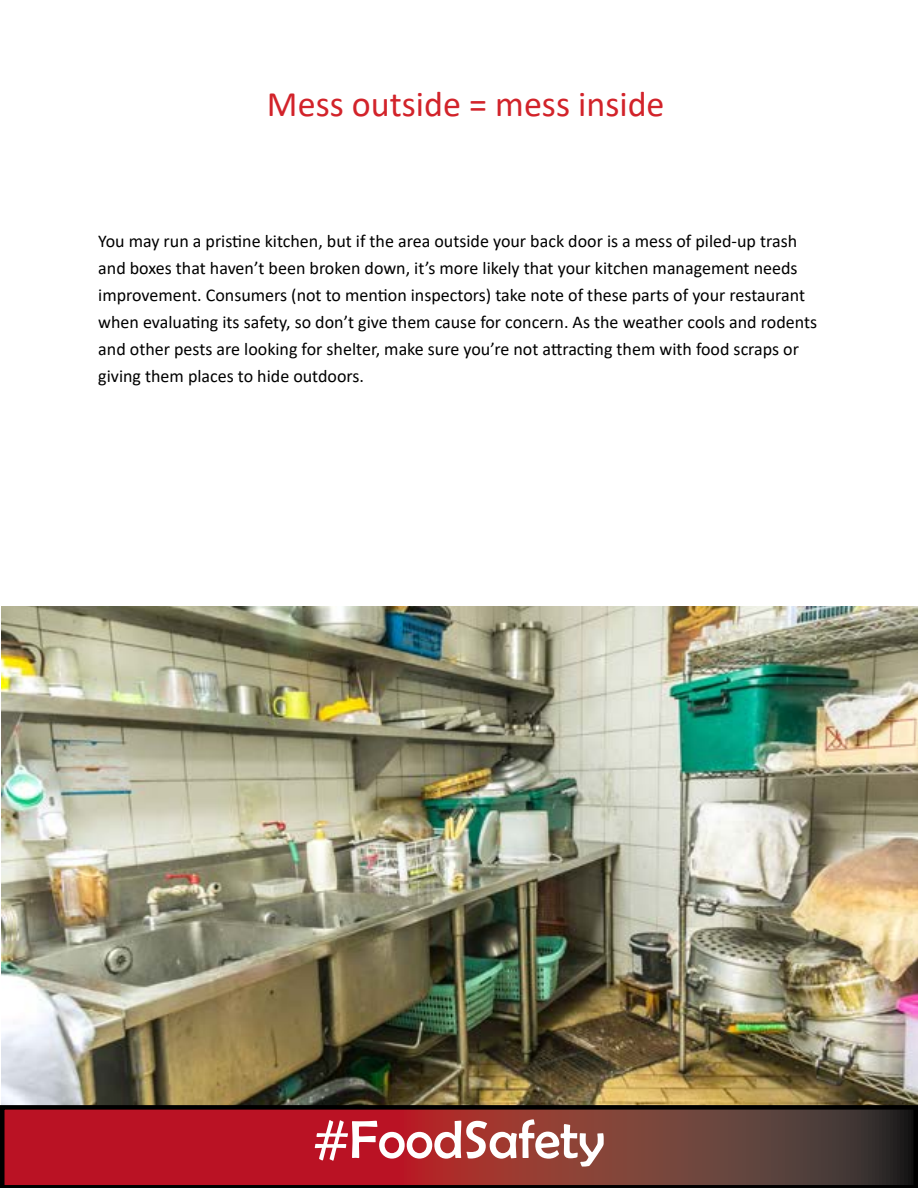
<style>
.page{position:relative;width:918px;height:1188px;background:#fff}
.page>*{position:absolute;margin:0;border:0;box-sizing:border-box;transform-origin:0 0}
.t1{font:54px "Berlin Sans FB";color:#fff}
.t2{font:36px "Calibri";color:#d2232a}
.t3{font:18px/27px "Calibri";color:#000}
</style>
<div class="page">
<img style="left:2px;top:607px;width:916px;height:498px">
<svg style="left:0;top:1105px;width:918px;height:83px;background:#852428"></svg>
<h2 class="t2" style="left:267px;top:79px;width:399px">Mess outside = mess inside</h2>
<p class="t3" style="left:98px;top:227px;width:720px">You may run a pristine kitchen, but if the area outside your back door is a mess of piled-up trash and boxes that haven’t been broken down, it’s more likely that your kitchen management needs improvement. Consumers (not to mention inspectors) take note of these parts of your restaurant when evaluating its safety, so don’t give them cause for concern. As the weather cools and rodents and other pests are looking for shelter, make sure you’re not attracting them with food scraps or giving them places to hide outdoors.</p>
<h1 class="t1" style="left:313px;top:1110px;width:293px">#FoodSafety</h1>
</div>
